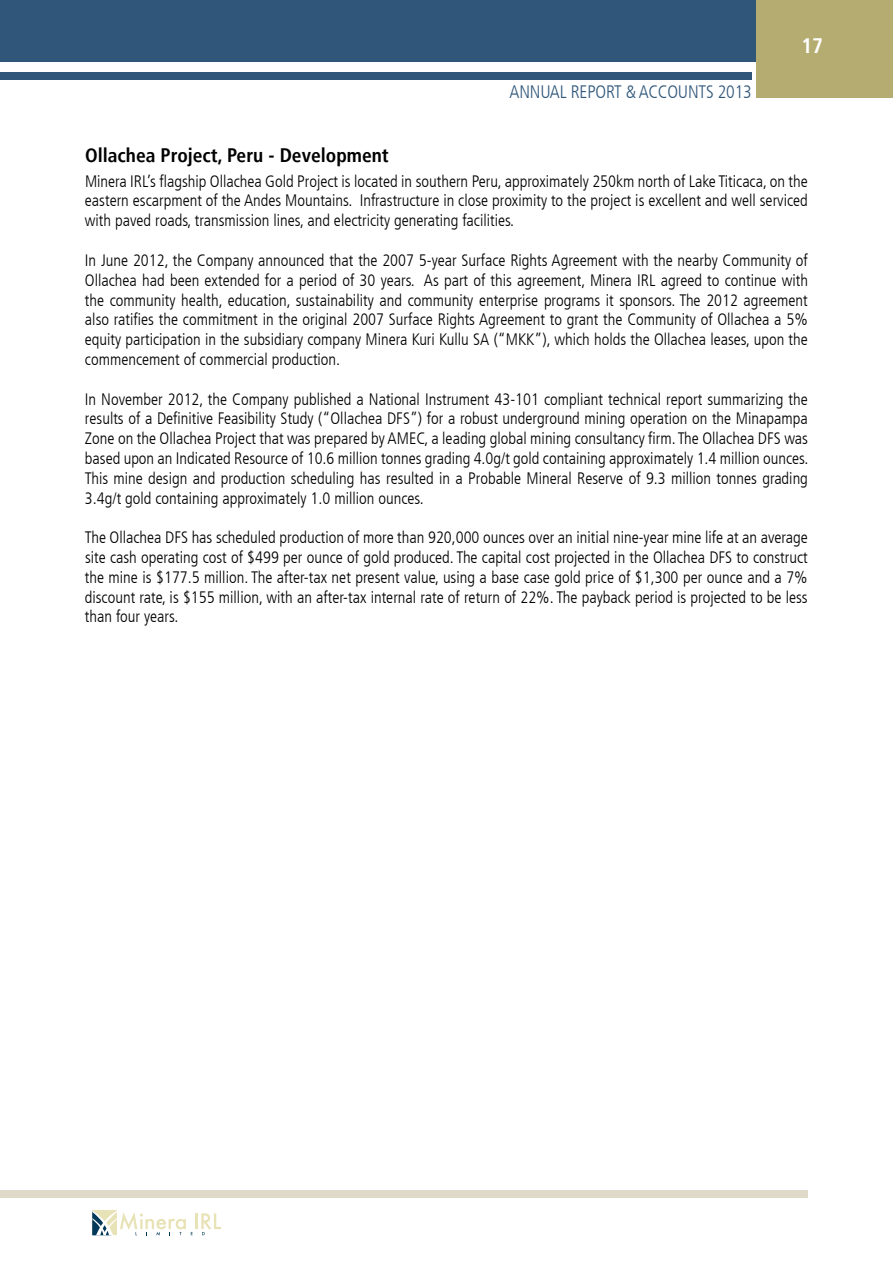
<style>
.page{position:relative;width:893px;height:1263px;background:#fff}
.page>*{position:absolute;margin:0;border:0;box-sizing:border-box;transform-origin:0 0}
.t1{font:700 condensed 21px "Frutiger LT";color:#fff}
.t2{font:700 condensed 19.5px "Frutiger LT";color:#000}
.t3{font:300 condensed 18px "Frutiger LT";letter-spacing:-.01em;color:#30577a}
.t4{font:300 condensed 16.5px/19.8px "Frutiger LT";color:#000;text-align:justify}
</style>
<div class="page">
<div style="left:0;top:0;width:893px;height:62px;background:#30577a"></div>
<div style="left:757px;top:0;width:136px;height:98px;background:#b5ac71"></div>
<svg style="left:92px;top:1210px;width:129px;height:25px"></svg>
<div style="left:0;top:72px;width:751px;height:8px;background:#30577a"></div>
<div style="left:0;top:1190px;width:808px;height:7px;background:#dfdbc8"></div>
<p class="t3" style="left:510px;top:81px;width:244px">ANNUAL REPORT &amp; ACCOUNTS 2013</p>
<p class="t1" style="left:801px;top:33px;width:23px">17</p>
<p class="t2" style="left:85px;top:144px;width:305px">Ollachea Project, Peru - Development</p>
<p class="t4" style="left:85px;top:171px;width:724px">Minera IRL’s flagship Ollachea Gold Project is located in southern Peru, approximately 250km north of Lake Titicaca, on the eastern escarpment of the Andes Mountains. Infrastructure in close proximity to the project is excellent and well serviced with paved roads, transmission lines, and electricity generating facilities.</p>
<p class="t4" style="left:85px;top:250px;width:725px">In June 2012, the Company announced that the 2007 5-year Surface Rights Agreement with the nearby Community of Ollachea had been extended for a period of 30 years. As part of this agreement, Minera IRL agreed to continue with the community health, education, sustainability and community enterprise programs it sponsors. The 2012 agreement also ratifies the commitment in the original 2007 Surface Rights Agreement to grant the Community of Ollachea a 5% equity participation in the subsidiary company Minera Kuri Kullu SA (“MKK”), which holds the Ollachea leases, upon the commencement of commercial production.</p>
<p class="t4" style="left:85px;top:389px;width:725px">In November 2012, the Company published a National Instrument 43-101 compliant technical report summarizing the results of a Definitive Feasibility Study (“Ollachea DFS”) for a robust underground mining operation on the Minapampa Zone on the Ollachea Project that was prepared by AMEC, a leading global mining consultancy firm. The Ollachea DFS was based upon an Indicated Resource of 10.6 million tonnes grading 4.0g/t gold containing approximately 1.4 million ounces.<br>This mine design and production scheduling has resulted in a Probable Mineral Reserve of 9.3 million tonnes grading 3.4g/t gold containing approximately 1.0 million ounces.</p>
<p class="t4" style="left:85px;top:528px;width:725px">The Ollachea DFS has scheduled production of more than 920,000 ounces over an initial nine-year mine life at an average site cash operating cost of $499 per ounce of gold produced. The capital cost projected in the Ollachea DFS to construct the mine is $177.5 million. The after-tax net present value, using a base case gold price of $1,300 per ounce and a 7% discount rate, is $155 million, with an after-tax internal rate of return of 22%. The payback period is projected to be less than four years.</p>
</div>
